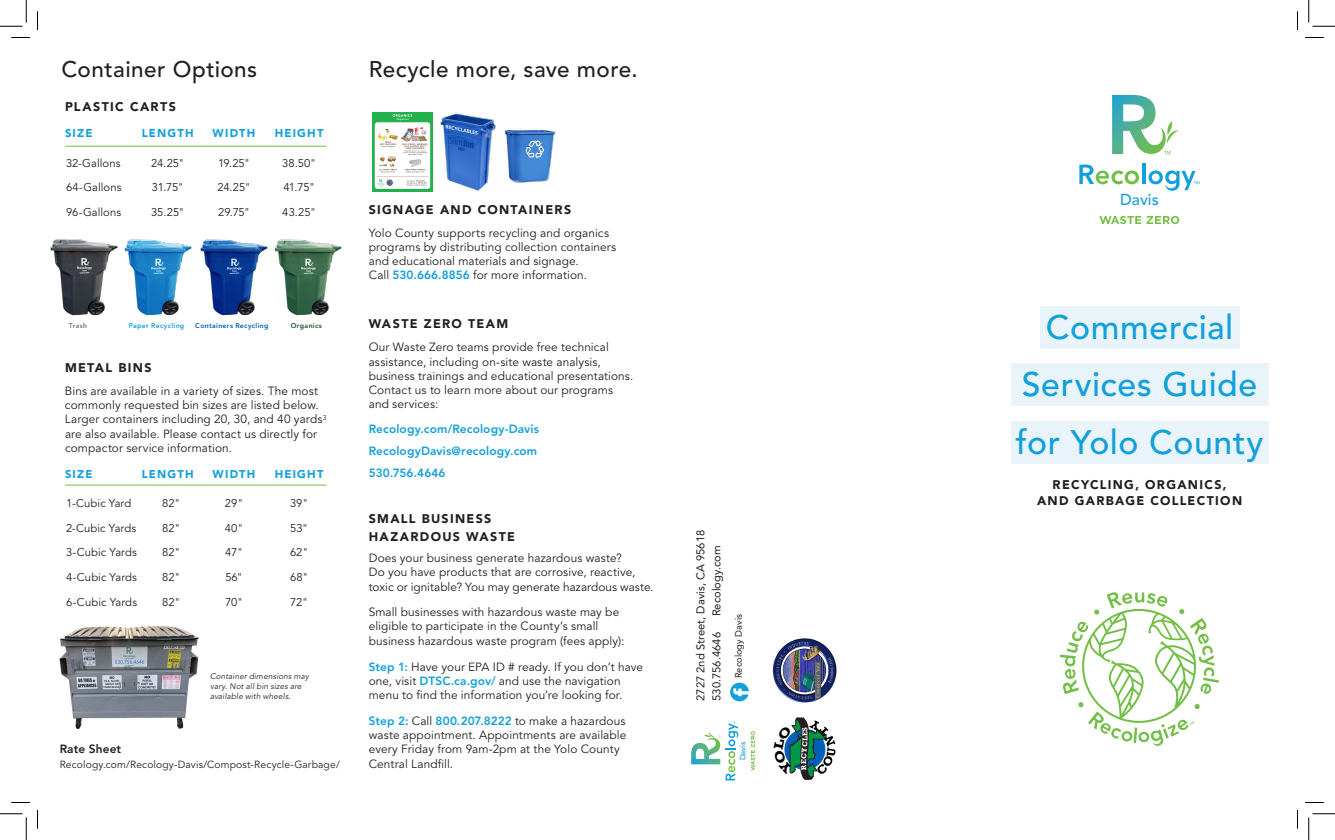
<style>
.page{position:relative;width:1335px;height:840px;background:#fff}
.page>*{position:absolute;margin:0;border:0;box-sizing:border-box;transform-origin:0 0}
.t1{font:500 33.75px/57.5px "Avenir LT Std";letter-spacing:.02em;color:#12a0db;text-align:center}
.t2{font:500 22.5px "Avenir LT Std";letter-spacing:.02em;color:#231f20}
.t3{font:500 15.88px "Avenir LT Std";color:#12a0db}
.Subtitle_all_caps{font:900 12.5px/18px "Avenir LT Std";letter-spacing:.105em;color:#231f20}
.Bold_Bullets{font:11.88px/14.2px "Avenir LT Std";letter-spacing:.005em;color:#231f20}
.Bold_Bullets-2{font:800 11.88px/21.8px "Avenir LT Std";letter-spacing:.01em;color:#12a0db}
.Bold_Bullets-3{font:800 11.88px "Avenir LT Std";letter-spacing:.01em;color:#231f20}
.Bold_Bullets-4{font:11.25px "Avenir LT Std";letter-spacing:.005em;color:#231f20}
.t4{font:11.25px "Avenir LT Std";color:#231f20}
.Sub_Title_-_Black{font:900 11.25px "Avenir LT Std";letter-spacing:.11em;color:#12a0db}
.Bold_Bullets-5{font:10.25px "Avenir LT Std";letter-spacing:.015em;color:#231f20}
.t5{font:9.38px "Avenir LT Std";color:#231f20}
.Disclaimer_Copy{font:italic 8.12px/9.8px "Avenir LT Std";letter-spacing:.015em;color:#231f20}
.t6{font:500 7.88px "Avenir LT Std";color:#12a0db}
.t7{font:700 7.38px "Rockwell";color:#fff}
.Bold_Bullets-6{font:800 6.88px "Avenir LT Std";letter-spacing:.05em;color:#005fb9}
.Bold_Bullets-7{font:800 6.88px "Avenir LT Std";letter-spacing:.05em;color:#12a0db}
.Bold_Bullets-8{font:800 6.88px "Avenir LT Std";letter-spacing:.05em;color:#16512a}
.Bold_Bullets-9{font:800 6.88px "Avenir LT Std";letter-spacing:.05em;color:#6a747b}
.s1{font-weight:800;color:#12a0db}
</style>
<div class="page">
<img style="left:440px;top:113px;width:56px;height:78px">
<img style="left:504px;top:129px;width:52px;height:54px">
<img style="left:59px;top:626px;width:140px;height:103px">
<svg style="left:691px;top:721px;width:47px;height:59px"></svg>
<svg style="left:751px;top:731px;width:4px;height:40px"></svg>
<img style="left:772px;top:638px;width:65px;height:65px">
<svg style="left:730px;top:683px;width:19px;height:18px"></svg>
<hr style="left:65px;top:146px;width:262px;height:1px;background:#71bf44">
<hr style="left:65px;top:485px;width:262px;height:1px;background:#71bf44">
<img style="left:50px;top:239px;width:68px;height:77px">
<img style="left:200px;top:239px;width:68px;height:77px">
<img style="left:275px;top:239px;width:67px;height:77px">
<img style="left:124px;top:239px;width:68px;height:77px">
<div style="left:1040px;top:306px;width:200px;height:43px;background:#e9f3fa"></div>
<div style="left:1011px;top:364px;width:258px;height:42px;background:#e9f3fa"></div>
<div style="left:1011px;top:421px;width:258px;height:42px;background:#e9f3fa"></div>
<svg style="left:1079px;top:165px;width:60px;height:19px"></svg>
<hr style="left:1142px;top:163px;width:3px;height:21px;background:#12a0db">
<svg style="left:1149px;top:171px;width:50px;height:20px"></svg>
<svg style="left:1112px;top:95px;width:67px;height:60px"></svg>
<svg style="left:1100px;top:216px;width:41px;height:8px"></svg>
<svg style="left:1147px;top:216px;width:32px;height:8px"></svg>
<svg style="left:1060px;top:592px;width:159px;height:154px"></svg>
<svg style="left:11px;top:37px;width:19px;height:1px"></svg>
<svg style="left:1305px;top:37px;width:19px;height:1px"></svg>
<svg style="left:11px;top:802px;width:19px;height:1px"></svg>
<svg style="left:1305px;top:802px;width:19px;height:1px"></svg>
<svg style="left:37px;top:11px;width:1px;height:19px"></svg>
<svg style="left:37px;top:810px;width:1px;height:19px"></svg>
<svg style="left:1297px;top:11px;width:1px;height:19px"></svg>
<svg style="left:1297px;top:810px;width:1px;height:19px"></svg>
<svg style="left:0;top:0;width:27px;height:27px"></svg>
<svg style="left:0;top:814px;width:27px;height:26px"></svg>
<svg style="left:1309px;top:0;width:26px;height:27px"></svg>
<svg style="left:1309px;top:814px;width:26px;height:26px"></svg>
<img style="left:372px;top:113px;width:61px;height:78px">
<svg style="left:784px;top:717px;width:51px;height:63px"></svg>
<p class="t2" style="left:61px;top:57px;width:197px">Container Options</p>
<p class="t2" style="left:369px;top:57px;width:270px">Recycle more, save more.</p>
<p class="Subtitle_all_caps" style="left:65px;top:98px;width:112px">PLASTIC CARTS</p>
<p class="Sub_Title_-_Black" style="left:65px;top:127px;width:29px">SIZE</p>
<p class="Sub_Title_-_Black" style="left:142px;top:127px;width:53px">LENGTH</p>
<p class="Sub_Title_-_Black" style="left:213px;top:127px;width:44px">WIDTH</p>
<p class="Sub_Title_-_Black" style="left:275px;top:127px;width:50px">HEIGHT</p>
<p class="Bold_Bullets-4" style="left:66px;top:156px;width:56px">32-Gallons</p>
<p class="Bold_Bullets-4" style="left:66px;top:181px;width:57px">64-Gallons</p>
<p class="Bold_Bullets-4" style="left:66px;top:206px;width:57px">96-Gallons</p>
<p class="Bold_Bullets-4" style="left:151px;top:156px;width:35px">24.25"</p>
<p class="Bold_Bullets-4" style="left:152px;top:181px;width:33px">31.75"</p>
<p class="Bold_Bullets-4" style="left:151px;top:206px;width:35px">35.25"</p>
<p class="Bold_Bullets-4" style="left:218px;top:156px;width:34px">19.25"</p>
<p class="Bold_Bullets-4" style="left:217px;top:181px;width:35px">24.25"</p>
<p class="Bold_Bullets-4" style="left:218px;top:206px;width:33px">29.75"</p>
<p class="Bold_Bullets-4" style="left:282px;top:156px;width:36px">38.50"</p>
<p class="Bold_Bullets-4" style="left:283px;top:181px;width:33px">41.75"</p>
<p class="Bold_Bullets-4" style="left:282px;top:206px;width:35px">43.25"</p>
<p class="Bold_Bullets-9" style="left:69px;top:321px;width:20px">Trash</p>
<p class="Bold_Bullets-7" style="left:129px;top:321px;width:57px">Paper Recycling</p>
<p class="Bold_Bullets-6" style="left:195px;top:321px;width:75px">Containers Recycling</p>
<p class="Bold_Bullets-8" style="left:291px;top:321px;width:33px">Organics</p>
<p class="Subtitle_all_caps" style="left:65px;top:358px;width:88px">METAL BINS</p>
<p class="Bold_Bullets" style="left:65px;top:384px;width:263px">Bins are available in a variety of sizes. The most commonly requested bin sizes are listed below.<br>Larger containers including 20, 30, and 40 yards<sup>3 </sup>are also available. Please contact us directly for compactor service information.</p>
<p class="Sub_Title_-_Black" style="left:65px;top:467px;width:29px">SIZE</p>
<p class="Sub_Title_-_Black" style="left:142px;top:467px;width:53px">LENGTH</p>
<p class="Sub_Title_-_Black" style="left:213px;top:467px;width:44px">WIDTH</p>
<p class="Sub_Title_-_Black" style="left:275px;top:467px;width:50px">HEIGHT</p>
<p class="Subtitle_all_caps" style="left:369px;top:200px;width:204px">SIGNAGE AND CONTAINERS</p>
<p class="Bold_Bullets" style="left:369px;top:226px;width:249px">Yolo County supports recycling and organics programs by distributing collection containers and educational materials and signage.<br>Call <span class="s1">530.666.8856</span> for more information.</p>
<p class="Subtitle_all_caps" style="left:369px;top:315px;width:141px">WASTE ZERO TEAM</p>
<p class="Bold_Bullets" style="left:369px;top:341px;width:266px">Our Waste Zero teams provide free technical assistance, including on-site waste analysis, business trainings and educational presentations.<br>Contact us to learn more about our programs and services:</p>
<p class="Bold_Bullets-2" style="left:369px;top:418px;width:172px">Recology.com/Recology-Davis<br>RecologyDavis@recology.com<br>530.756.4646</p>
<p class="Bold_Bullets-4" style="left:66px;top:496px;width:67px">1-Cubic Yard</p>
<p class="Bold_Bullets-4" style="left:66px;top:521px;width:72px">2-Cubic Yards</p>
<p class="Bold_Bullets-4" style="left:66px;top:546px;width:72px">3-Cubic Yards</p>
<p class="Bold_Bullets-4" style="left:66px;top:571px;width:73px">4-Cubic Yards</p>
<p class="Bold_Bullets-4" style="left:66px;top:595px;width:73px">6-Cubic Yards</p>
<p class="Bold_Bullets-4" style="left:162px;top:496px;width:20px">82"</p>
<p class="Bold_Bullets-4" style="left:162px;top:521px;width:20px">82"</p>
<p class="Bold_Bullets-4" style="left:162px;top:546px;width:20px">82"</p>
<p class="Bold_Bullets-4" style="left:162px;top:571px;width:20px">82"</p>
<p class="Bold_Bullets-4" style="left:162px;top:595px;width:20px">82"</p>
<p class="Bold_Bullets-4" style="left:225px;top:496px;width:20px">29"</p>
<p class="Bold_Bullets-4" style="left:225px;top:521px;width:20px">40"</p>
<p class="Bold_Bullets-4" style="left:225px;top:546px;width:19px">47"</p>
<p class="Bold_Bullets-4" style="left:225px;top:571px;width:19px">56"</p>
<p class="Bold_Bullets-4" style="left:225px;top:595px;width:19px">70"</p>
<p class="Bold_Bullets-4" style="left:290px;top:496px;width:20px">39"</p>
<p class="Bold_Bullets-4" style="left:290px;top:521px;width:20px">53"</p>
<p class="Bold_Bullets-4" style="left:290px;top:546px;width:20px">62"</p>
<p class="Bold_Bullets-4" style="left:290px;top:571px;width:20px">68"</p>
<p class="Bold_Bullets-4" style="left:290px;top:595px;width:19px">72"</p>
<p class="Subtitle_all_caps" style="left:369px;top:509px;width:148px">SMALL BUSINESS<br>HAZARDOUS WASTE</p>
<p class="t4" style="left:694px;top:701px;width:172px;rotate:-90deg">2727 2nd Street, Davis, CA 95618</p>
<p class="t4" style="left:710px;top:616px;width:72px;rotate:-90deg">Recology.com</p>
<p class="Bold_Bullets" style="left:369px;top:551px;width:286px">Does your business generate hazardous waste?<br>Do you have products that are corrosive, reactive, toxic or ignitable? You may generate hazardous waste.</p>
<p class="Bold_Bullets" style="left:369px;top:605px;width:257px">Small businesses with hazardous waste may be eligible to participate in the County’s small business hazardous waste program (fees apply):</p>
<p class="Bold_Bullets" style="left:369px;top:660px;width:276px"><span class="s1">Step 1:</span> Have your EPA ID # ready. If you don’t have one, visit <span class="s1">DTSC.ca.gov/</span> and use the navigation menu to find the information you’re looking for.</p>
<p class="Bold_Bullets" style="left:369px;top:714px;width:259px"><span class="s1">Step 2:</span> Call <span class="s1">800.207.8222</span> to make a hazardous waste appointment. Appointments are available every Friday from 9am-2pm at the Yolo County Central Landfill.</p>
<p class="t5" style="left:733px;top:678px;width:66px;rotate:-90deg">Recology Davis</p>
<p class="t4" style="left:710px;top:701px;width:70px;rotate:-90deg">530.756.4646</p>
<p class="Disclaimer_Copy" style="left:210px;top:672px;width:100px">Container dimensions may vary. Not all bin sizes are available with wheels.</p>
<p class="t7" style="left:801px;top:736px;width:6px;rotate:-90deg">E</p>
<p class="t6" style="left:738px;top:760px;width:21px;rotate:-90deg">Davis</p>
<p class="Bold_Bullets-3" style="left:60px;top:742px;width:63px">Rate Sheet</p>
<p class="Bold_Bullets-5" style="left:60px;top:759px;width:282px">Recology.com/Recology-Davis/Compost-Recycle-Garbage/</p>
<p class="t7" style="left:799px;top:764px;width:6px;rotate:-90deg">E</p>
<h3 class="t3" style="left:1120px;top:191px;width:40px">Davis</h3>
<p class="t1" style="left:1022px;top:299px;width:237px">Commercial<br>Services Guide</p>
<p class="t1" style="left:1016px;top:414px;width:249px">for Yolo County</p>
<p class="Subtitle_all_caps" style="left:1037px;top:476px;width:207px;line-height:16.2px;text-align:center">RECYCLING, ORGANICS,<br>AND GARBAGE COLLECTION</p>
</div>
